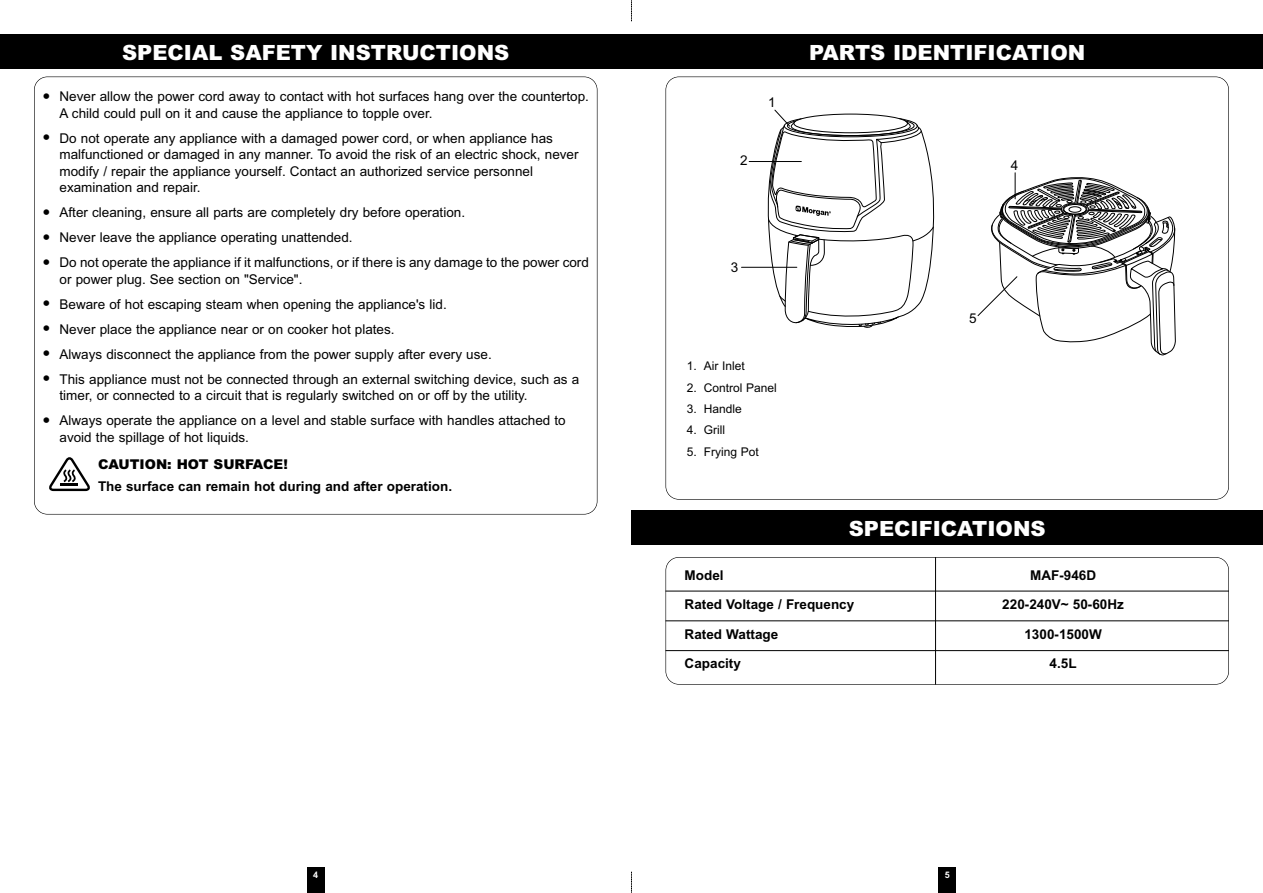
<style>
.page{position:relative;width:1263px;height:893px;background:#fff}
.page>*{position:absolute;margin:0;border:0;box-sizing:border-box;transform-origin:0 0}
.t1{font:900 21px "Arial";color:#fff}
.t2{font:13.5px/16.5px "Arial";color:#000}
.t3{font:700 13.5px "Arial";color:#000}
.t4{font:900 13.5px "Arial";color:#000}
.t5{font:12px "Arial";color:#000}
.t6{font:700 9px "Arial";color:#fff}
.s1{font-size:22.5px}
</style>
<div class="page">
<svg style="left:631px;top:0;width:1px;height:21px"></svg>
<svg style="left:631px;top:872px;width:1px;height:21px"></svg>
<div style="left:939px;top:867px;width:17px;height:26px;background:#000"></div>
<div style="left:307px;top:867px;width:17px;height:26px;background:#000"></div>
<div style="left:0;top:34px;width:631px;height:34px;background:#000"></div>
<div style="left:631px;top:34px;width:632px;height:34px;background:#000"></div>
<hr style="left:749px;top:161px;width:52px;height:1px;background:#000">
<hr style="left:741px;top:267px;width:56px;height:1px;background:#000">
<svg style="left:977px;top:173px;width:198px;height:182px"></svg>
<svg style="left:767px;top:109px;width:168px;height:219px"></svg>
<div style="left:631px;top:510px;width:632px;height:34px;background:#000"></div>
<div style="left:665px;top:557px;width:564px;height:128px;border:1px solid #000;border-radius:13px"></div>
<hr style="left:665px;top:591px;width:564px;height:1px;background:#000">
<hr style="left:665px;top:620px;width:564px;height:1px;background:#000">
<hr style="left:665px;top:650px;width:564px;height:1px;background:#000">
<hr style="left:935px;top:557px;width:1px;height:128px;background:#000">
<svg style="left:49px;top:457px;width:41px;height:34px"></svg>
<h1 class="t1" style="left:122px;top:40px;width:389px">SPECIAL SAFETY INSTRUCTIONS</h1>
<h1 class="t1" style="left:809px;top:40px;width:278px">PARTS IDENTIFICATION</h1>
<p class="t2" style="left:60px;top:89px;width:531px;text-indent:-17px"><span class="s1">•</span> Never allow the power cord away to contact with hot surfaces hang over the countertop.<br>A child could pull on it and cause the appliance to topple over.</p>
<p class="t2" style="left:60px;top:130px;width:521px;text-indent:-17px"><span class="s1">•</span> Do not operate any appliance with a damaged power cord, or when appliance has malfunctioned or damaged in any manner. To avoid the risk of an electric shock, never modify / repair the appliance yourself. Contact an authorized service personnel examination and repair.</p>
<p class="t2" style="left:43px;top:205px;width:424px"><span class="s1">•</span> After cleaning, ensure all parts are completely dry before operation.</p>
<p class="t2" style="left:43px;top:230px;width:312px"><span class="s1">•</span> Never leave the appliance operating unattended.</p>
<p class="t2" style="left:60px;top:255px;width:531px;text-indent:-17px"><span class="s1">•</span> Do not operate the appliance if it malfunctions, or if there is any damage to the power cord or power plug. See section on "Service".</p>
<p class="t2" style="left:43px;top:296px;width:406px"><span class="s1">•</span> Beware of hot escaping steam when opening the appliance's lid.</p>
<p class="t2" style="left:43px;top:321px;width:354px"><span class="s1">•</span> Never place the appliance near or on cooker hot plates.</p>
<p class="t2" style="left:43px;top:346px;width:451px"><span class="s1">•</span> Always disconnect the appliance from the power supply after every use.</p>
<p class="t2" style="left:60px;top:371px;width:521px;text-indent:-17px"><span class="s1">•</span> This appliance must not be connected through an external switching device, such as a timer, or connected to a circuit that is regularly switched on or off by the utility.</p>
<p class="t2" style="left:60px;top:413px;width:508px;text-indent:-17px"><span class="s1">•</span> Always operate the appliance on a level and stable surface with handles attached to avoid the spillage of hot liquids.</p>
<p class="t4" style="left:98px;top:456px;width:191px">CAUTION: HOT SURFACE!</p>
<p class="t3" style="left:98px;top:478px;width:356px">The surface can remain hot during and after operation.</p>
<p class="t2" style="left:768px;top:95px;width:9px">1</p>
<p class="t2" style="left:740px;top:152px;width:9px">2</p>
<p class="t2" style="left:1011px;top:158px;width:9px">4</p>
<p class="t2" style="left:731px;top:259px;width:9px">3</p>
<p class="t2" style="left:969px;top:310px;width:9px">5</p>
<p class="t5" style="left:687px;top:359px;width:60px">1. Air Inlet</p>
<p class="t5" style="left:687px;top:380px;width:92px">2. Control Panel</p>
<p class="t5" style="left:687px;top:402px;width:57px">3. Handle</p>
<p class="t5" style="left:687px;top:423px;width:40px">4. Grill</p>
<p class="t5" style="left:687px;top:445px;width:74px">5. Frying Pot</p>
<h1 class="t1" style="left:849px;top:516px;width:198px">SPECIFICATIONS</h1>
<p class="t3" style="left:685px;top:567px;width:40px">Model</p>
<p class="t3" style="left:1030px;top:567px;width:68px">MAF-946D</p>
<p class="t3" style="left:685px;top:597px;width:171px">Rated Voltage / Frequency</p>
<p class="t3" style="left:1002px;top:597px;width:123px">220-240V~ 50-60Hz</p>
<p class="t3" style="left:685px;top:626px;width:95px">Rated Wattage</p>
<p class="t3" style="left:1024px;top:626px;width:79px">1300-1500W</p>
<p class="t3" style="left:685px;top:656px;width:58px">Capacity</p>
<p class="t3" style="left:1049px;top:656px;width:29px">4.5L</p>
<p class="t6" style="left:313px;top:870px;width:7px">4</p>
<p class="t6" style="left:945px;top:870px;width:7px">5</p>
</div>
